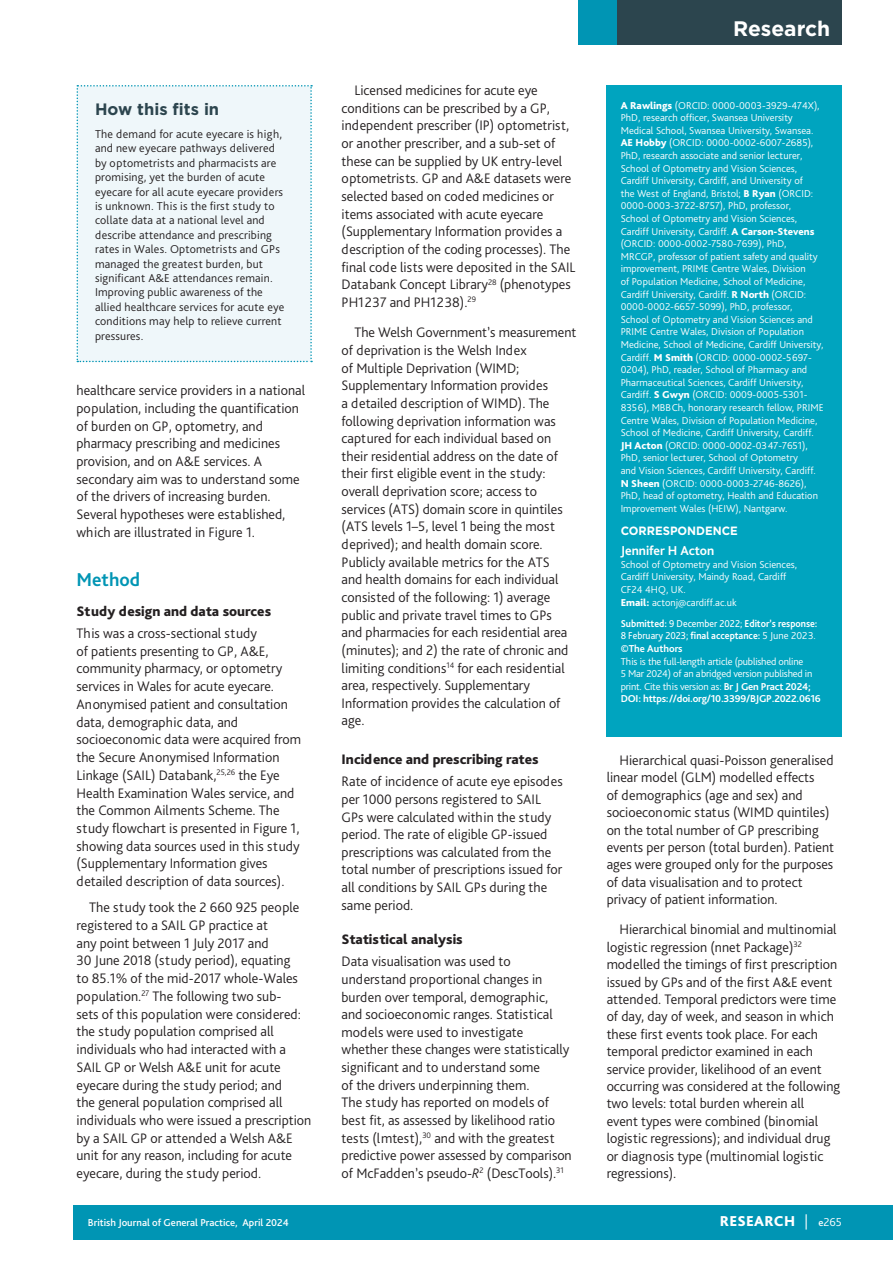
<style>
.page{position:relative;width:893px;height:1263px;background:#fff}
.page>*{position:absolute;margin:0;border:0;box-sizing:border-box;transform-origin:0 0}
.t1{font:700 21px "Gotham";color:#fff}
.t2{font:700 19.5px "Bliss Pro";color:#0095b4}
.t3{font:700 16.5px "Gotham";color:#2c454e}
.t4{font:800 15px "Bliss Pro";letter-spacing:.015em;color:#fff}
.t5{font:300 14.4px/17.7px "Bliss Pro";color:#231f20}
.t6{font:800 14.4px "Bliss Pro";color:#231f20}
.t7{font:700 13.5px "Bliss Pro";color:#fff}
.t8{font:300 12px/14.4px "Bliss Pro";letter-spacing:.015em;color:#231f20}
.t9{font:700 12px "Gotham";color:#fff;scale:.95 1}
.t10{font:300 10.5px/12.6px "Bliss Pro";color:#fff}
.t11{font:300 10.5px/12.6px "Bliss Pro";letter-spacing:-.02em;color:#fff}
.t12{font:700 10.5px/12.6px "Bliss Pro";color:#fff;scale:.93 1}
.t13{font:500 10.5px "Bliss Pro";color:#fff}
.t14{font:10.5px "Bliss Pro";color:#fff}
.s1{font-style:italic}
.s2{font-weight:800}
.s3{font-weight:400}
.s4{font-weight:300}
.s5{font-weight:700}
.s6{font-weight:500;font-size:10.5px}
.s7{font-weight:300;font-size:12px}
</style>
<div class="page">
<div style="left:617px;top:0;width:225px;height:45px;background:#2c454e"></div>
<div style="left:578px;top:0;width:39px;height:45px;background:#0095b4"></div>
<div style="left:74px;top:1205px;width:819px;height:34px;background:#0095b4"></div>
<div style="left:77px;top:85px;width:235px;height:277px;background:#eff7fa"></div>
<div style="left:607px;top:85px;width:235px;height:652px;background:#00a4bf"></div>
<p class="t3" style="left:95px;top:98px;width:126px">How this fits in</p>
<p class="t8" style="left:95px;top:126px;width:191px">The demand for acute eyecare is high, and new eyecare pathways delivered by optometrists and pharmacists are promising, yet the burden of acute eyecare for all acute eyecare providers is unknown. This is the first study to collate data at a national level and describe attendance and prescribing rates in Wales. Optometrists and GPs managed the greatest burden, but significant A&amp;E attendances remain.<br>Improving public awareness of the allied healthcare services for acute eye conditions may help to relieve current pressures.</p>
<p class="t5" style="left:77px;top:381px;width:230px">healthcare service providers in a national population, including the quantification of burden on GP, optometry, and pharmacy prescribing and medicines provision, and on A&amp;E services. A secondary aim was to understand some of the drivers of increasing burden.<br>Several hypotheses were established, which are illustrated in Figure 1.</p>
<h2 class="t2" style="left:77px;top:567px;width:65px">Method</h2>
<p class="t6" style="left:77px;top:602px;width:196px">Study design and data sources</p>
<p class="t5" style="left:77px;top:624px;width:226px">This was a cross-sectional study<br>of patients presenting to GP, A&amp;E, community pharmacy, or optometry services in Wales for acute eyecare.<br>Anonymised patient and consultation data, demographic data, and socioeconomic data were acquired from the Secure Anonymised Information Linkage (SAIL) Databank,<sup>25,26</sup> the Eye Health Examination Wales service, and the Common Ailments Scheme. The study flowchart is presented in Figure 1, showing data sources used in this study (Supplementary Information gives detailed description of data sources).</p>
<p class="t5" style="left:77px;top:898px;width:236px;text-indent:13px">The study took the 2 660 925 people registered to a SAIL GP practice at<br>any point between 1 July 2017 and<br>30 June 2018 (study period), equating<br>to 85.1% of the mid-2017 whole-Wales population.<sup>27</sup> The following two sub-<br>sets of this population were considered: the study population comprised all individuals who had interacted with a SAIL GP or Welsh A&amp;E unit for acute eyecare during the study period; and<br>the general population comprised all individuals who were issued a prescription by a SAIL GP or attended a Welsh A&amp;E unit for any reason, including for acute eyecare, during the study period.</p>
<p class="t5" style="left:342px;top:81px;width:236px;text-indent:13px">Licensed medicines for acute eye conditions can be prescribed by a GP, independent prescriber (IP) optometrist, or another prescriber, and a sub-set of these can be supplied by UK entry-level optometrists. GP and A&amp;E datasets were selected based on coded medicines or items associated with acute eyecare (Supplementary Information provides a description of the coding processes). The final code lists were deposited in the SAIL Databank Concept Library<sup>28</sup> (phenotypes PH1237 and PH1238).<sup>29</sup></p>
<p class="t5" style="left:342px;top:323px;width:236px;text-indent:13px">The Welsh Government’s measurement of deprivation is the Welsh Index<br>of Multiple Deprivation (WIMD; Supplementary Information provides<br>a detailed description of WIMD). The following deprivation information was captured for each individual based on their residential address on the date of their first eligible event in the study: overall deprivation score; access to services (ATS) domain score in quintiles (ATS levels 1–5, level 1 being the most deprived); and health domain score.<br>Publicly available metrics for the ATS<br>and health domains for each individual consisted of the following: 1) average public and private travel times to GPs<br>and pharmacies for each residential area (minutes); and 2) the rate of chronic and limiting conditions<sup>14</sup> for each residential area, respectively. Supplementary Information provides the calculation of age.</p>
<p class="t6" style="left:342px;top:751px;width:199px">Incidence and prescribing rates</p>
<p class="t5" style="left:342px;top:772px;width:223px">Rate of incidence of acute eye episodes per 1000 persons registered to SAIL GPs were calculated within the study period. The rate of eligible GP-issued prescriptions was calculated from the total number of prescriptions issued for all conditions by SAIL GPs during the same period.</p>
<p class="t6" style="left:342px;top:931px;width:123px">Statistical analysis</p>
<p class="t5" style="left:342px;top:952px;width:232px">Data visualisation was used to understand proportional changes in burden over temporal, demographic, and socioeconomic ranges. Statistical models were used to investigate whether these changes were statistically significant and to understand some<br>of the drivers underpinning them.<br>The study has reported on models of best fit, as assessed by likelihood ratio tests (lmtest),<sup>30</sup> and with the greatest predictive power assessed by comparison of McFadden’s pseudo-<span class="s1">R</span><sup>2</sup> (DescTools).<sup>31</sup></p>
<h1 class="t1" style="left:733px;top:15px;width:99px">Research</h1>
<p class="t10" style="left:621px;top:99px;width:204px"><span class="s2">A Rawlings</span> (ORCID: 0000-0003-3929-474X), PhD, research officer, Swansea University Medical School, Swansea University, Swansea.<br><span class="s2">AE Hobby</span> (ORCID: 0000-0002-6007-2685), PhD, research associate and senior lecturer, School of Optometry and Vision Sciences, Cardiff University, Cardiff, and University of<br>the West of England, Bristol; <span class="s2">B Ryan</span> (ORCID:<br>0000-0003-3722-8757), PhD, professor,<br>School of Optometry and Vision Sciences, Cardiff University, Cardiff. <span class="s2">A Carson-Stevens </span>(ORCID: 0000-0002-7580-7699), PhD, MRCGP, professor of patient safety and quality improvement, PRIME Centre Wales, Division<br>of Population Medicine, School of Medicine, Cardiff University, Cardiff. <span class="s2">R North</span> (ORCID:<br>0000-0002-6657-5099), PhD, professor,<br>School of Optometry and Vision Sciences and PRIME Centre Wales, Division of Population Medicine, School of Medicine, Cardiff University, Cardiff. <span class="s2">M Smith</span> (ORCID: 0000-0002-5697- 0204), PhD, reader, School of Pharmacy and Pharmaceutical Sciences, Cardiff University, Cardiff. <span class="s2">S Gwyn</span> (ORCID: 0009-0005-5301- 8356), MBBCh, honorary research fellow, PRIME Centre Wales, Division of Population Medicine, School of Medicine, Cardiff University, Cardiff.<br><span class="s2">JH Acton</span> (ORCID: 0000-0002-0347-7651), PhD, senior lecturer, School of Optometry<br>and Vision Sciences, Cardiff University, Cardiff.<br><span class="s2">N Sheen</span> (ORCID: 0000-0003-2746-8626), PhD, head of optometry, Health and Education Improvement Wales (HEIW), Nantgarw.</p>
<p class="t9" style="left:621px;top:523px;width:125px">CORRESPONDENCE</p>
<p class="t7" style="left:621px;top:542px;width:95px">Jennifer H Acton</p>
<p class="t10" style="left:621px;top:558px;width:178px">School of Optometry and Vision Sciences,<br>Cardiff University, Maindy Road, Cardiff<br>CF24 4HQ, UK.<br><span class="s2">Email:</span> actonj@cardiff.ac.uk</p>
<p class="t12" style="left:621px;top:617px;width:213px">Submitted: <span class="s3">9 December 2022;</span> Editor’s response:<br><span class="s3">8 February 2023;</span> final acceptance: <span class="s4">5 June 2023. </span>©The Authors</p>
<p class="t11" style="left:621px;top:654px;width:202px">This is the full-length article (published online<br>5 Mar 2024) of an abridged version published in print. Cite this version as: <span class="s5">Br J Gen Pract 2024; DOI: https://doi.org/10.3399/BJGP.2022.0616</span></p>
<p class="t5" style="left:607px;top:751px;width:229px;text-indent:13px">Hierarchical quasi-Poisson generalised linear model (GLM) modelled effects<br>of demographics (age and sex) and socioeconomic status (WIMD quintiles) on the total number of GP prescribing events per person (total burden). Patient ages were grouped only for the purposes of data visualisation and to protect privacy of patient information.</p>
<p class="t5" style="left:607px;top:920px;width:235px;text-indent:13px">Hierarchical binomial and multinomial logistic regression (nnet Package)<sup>32 </sup>modelled the timings of first prescription issued by GPs and of the first A&amp;E event attended. Temporal predictors were time of day, day of week, and season in which these first events took place. For each temporal predictor examined in each service provider, likelihood of an event occurring was considered at the following two levels: total burden wherein all<br>event types were combined (binomial logistic regressions); and individual drug or diagnosis type (multinomial logistic regressions).</p>
<p class="t13" style="left:88px;top:1216px;width:202px">British Journal of General Practice, April 2024</p>
<p class="t4" style="left:720px;top:1211px;width:124px">RESEARCH <span class="s4">|</span> <span class="s6">e</span><span class="s7">265</span></p>
<p class="t14" style="left:141px;top:1216px;width:155px">al of General Practice, January 2024</p>
<p class="t4" style="left:725px;top:1211px;width:118px">RESEARCH <span class="s4">|</span> <span class="s7">473</span></p>
</div>
